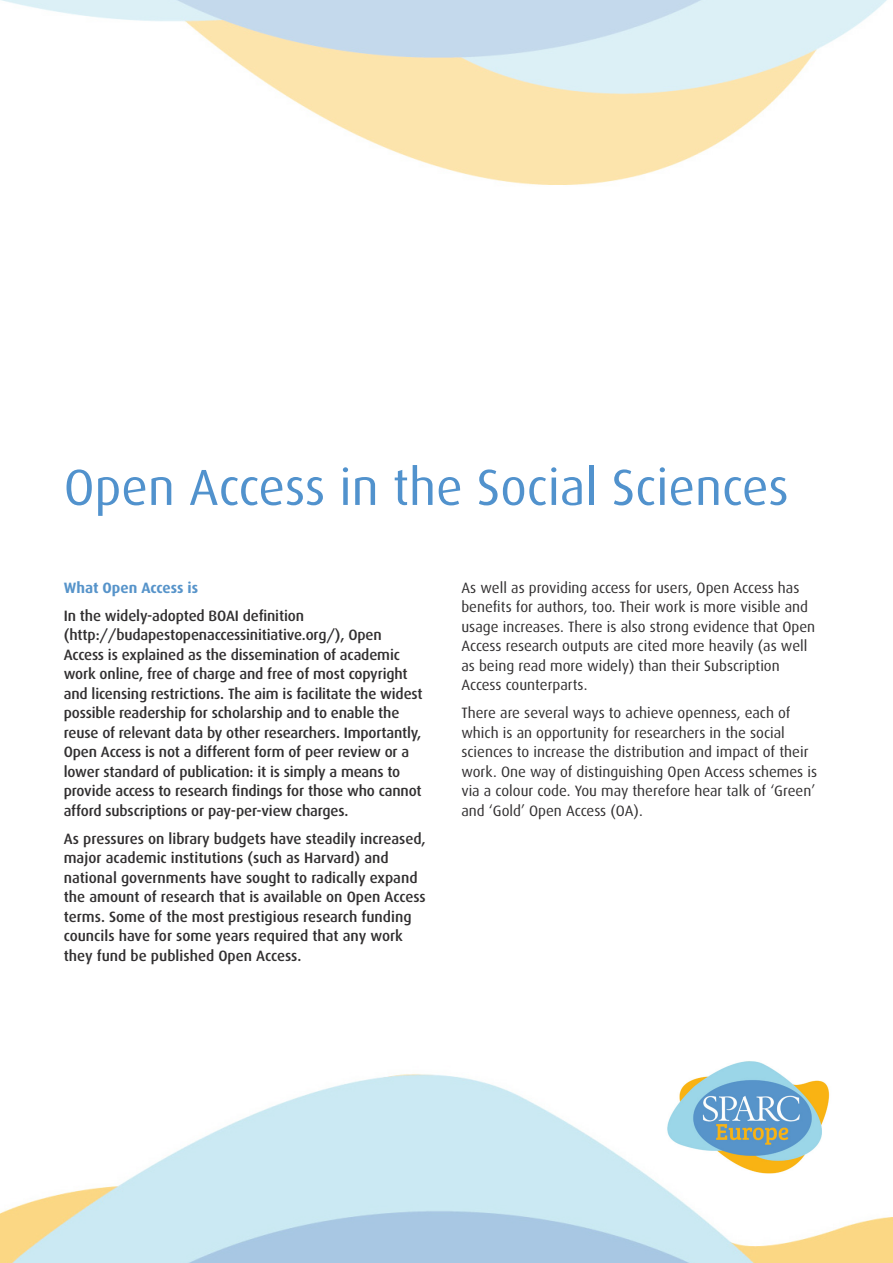
<style>
.page{position:relative;width:893px;height:1263px;background:#fff}
.page>*{position:absolute;margin:0;border:0;box-sizing:border-box;transform-origin:0 0}
.t1{font:50.85px "Dax";color:#5192cd}
.t2{font:500 15px/19.5px "Dax";letter-spacing:-.01em;color:#312f30}
.t3{font:15px/19.5px "Dax";color:#312f30}
.t4{font:700 15px "Dax";color:#5794ca}
</style>
<div class="page">
<img style="left:0;top:1074px;width:893px;height:189px">
<img style="left:1px;top:0;width:886px;height:185px">
<img style="left:659px;top:1061px;width:182px;height:117px">
<p class="t1" style="left:64px;top:459px;width:726px">Open Access in the Social Sciences</p>
<p class="t4" style="left:64px;top:579px;width:136px">What Open Access is</p>
<p class="t2" style="left:64px;top:606px;width:360px">In the widely-adopted BOAI definition (http://budapestopenaccessinitiative.org/), Open Access is explained as the dissemination of academic work online, free of charge and free of most copyright and licensing restrictions. The aim is facilitate the widest possible readership for scholarship and to enable the reuse of relevant data by other researchers. Importantly, Open Access is not a different form of peer review or a lower standard of publication: it is simply a means to provide access to research findings for those who cannot afford subscriptions or pay-per-view charges.</p>
<p class="t2" style="left:64px;top:829px;width:364px">As pressures on library budgets have steadily increased, major academic institutions (such as Harvard) and national governments have sought to radically expand the amount of research that is available on Open Access terms. Some of the most prestigious research funding councils have for some years required that any work they fund be published Open Access.</p>
<p class="t3" style="left:461px;top:578px;width:355px">As well as providing access for users, Open Access has benefits for authors, too. Their work is more visible and usage increases. There is also strong evidence that Open Access research outputs are cited more heavily (as well as being read more widely) than their Subscription Access counterparts.</p>
<p class="t3" style="left:461px;top:703px;width:357px">There are several ways to achieve openness, each of which is an opportunity for researchers in the social sciences to increase the distribution and impact of their work. One way of distinguishing Open Access schemes is via a colour code. You may therefore hear talk of ‘Green’ and ‘Gold’ Open Access (OA).</p>
</div>
